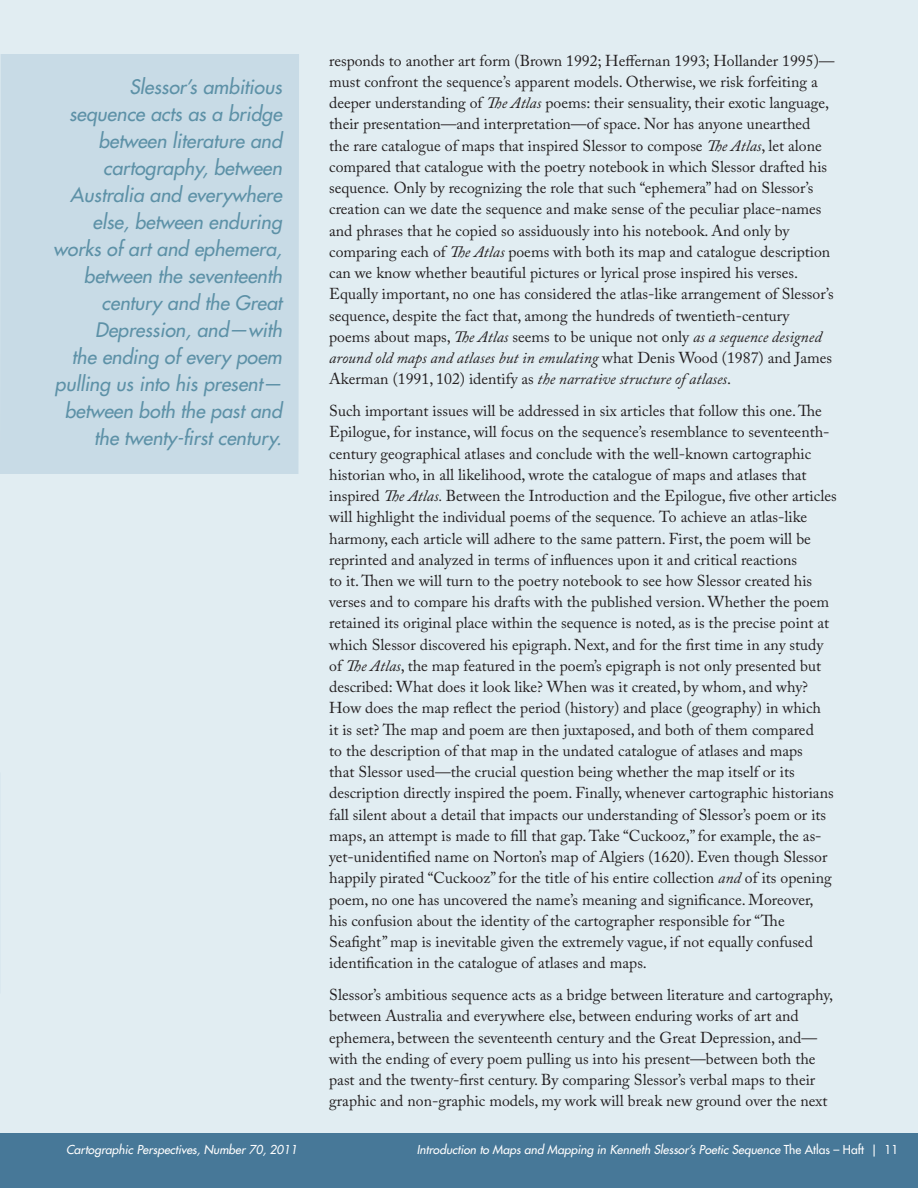
<style>
.page{position:relative;width:918px;height:1188px;background:#fff}
.page>*{position:absolute;margin:0;border:0;box-sizing:border-box;transform-origin:0 0}
.t1{font:italic 500 19.5px/27px "Futura Std";color:#5d91a7;text-align:right}
.t2{font:15.75px/21.3px "Adobe Caslon Pro";color:#231f20}
.t3{font:italic 500 12px "Futura Std";color:#fff}
.s1{font-style:italic}
.s2{font-style:normal}
</style>
<div class="page">
<div style="left:0;top:0;width:918px;height:1136px;background:#e1edf2"></div>
<div style="left:0;top:1133px;width:918px;height:55px;background:#477898"></div>
<div style="left:0;top:54px;width:299px;height:420px;background:#c8dbe6"></div>
<p class="t1" style="left:53px;top:74px;width:230px">Slessor’s ambitious sequence acts as a bridge between literature and cartography, between<br>Australia and everywhere else, between enduring works of art and ephemera, between the seventeenth century and the Great<br>Depression, and—with<br>the ending of every poem pulling us into his present— between both the past and the twenty-first century.</p>
<p class="t2" style="left:329px;top:49px;width:507px">responds to another art form (Brown 1992; Heffernan 1993; Hollander 1995)— must confront the sequence’s apparent models. Otherwise, we risk forfeiting a deeper understanding of <span class="s1">The Atlas</span> poems: their sensuality, their exotic language, their presentation—and interpretation—of space. Nor has anyone unearthed<br>the rare catalogue of maps that inspired Slessor to compose <span class="s1">The Atlas</span>, let alone compared that catalogue with the poetry notebook in which Slessor drafted his sequence<span class="s1">.</span> Only by recognizing the role that such “ephemera” had on Slessor’s creation can we date the sequence and make sense of the peculiar place-names and phrases that he copied so assiduously into his notebook. And only by comparing each of <span class="s1">The Atlas</span> poems with both its map and catalogue description can we know whether beautiful pictures or lyrical prose inspired his verses.<br>Equally important, no one has considered the atlas-like arrangement of Slessor’s sequence, despite the fact that, among the hundreds of twentieth-century<br>poems about maps, <span class="s1">The Atlas</span> seems to be unique not only <span class="s1">as a sequence designed around old maps and atlases but in emulating</span> what Denis Wood (1987) and James Akerman (1991, 102) identify as <span class="s1">the narrative structure of atlases</span>.</p>
<p class="t2" style="left:329px;top:400px;width:509px">Such important issues will be addressed in six articles that follow this one. The Epilogue, for instance, will focus on the sequence’s resemblance to seventeenth&shy;century geographical atlases and conclude with the well-known cartographic historian who, in all likelihood, wrote the catalogue of maps and atlases that inspired <span class="s1">The Atlas.</span> Between the Introduction and the Epilogue, five other articles will highlight the individual poems of the sequence<span class="s1">.</span> To achieve an atlas-like harmony, each article will adhere to the same pattern. First, the poem will be reprinted and analyzed in terms of influences upon it and critical reactions<br>to it. Then we will turn to the poetry notebook to see how Slessor created his verses and to compare his drafts with the published version. Whether the poem retained its original place within the sequence is noted, as is the precise point at which Slessor discovered his epigraph. Next, and for the first time in any study of <span class="s1">The Atlas</span>, the map featured in the poem’s epigraph is not only presented but described: What does it look like? When was it created, by whom, and why?<br>How does the map reflect the period (history) and place (geography) in which<br>it is set? The map and poem are then juxtaposed, and both of them compared<br>to the description of that map in the undated catalogue of atlases and maps<br>that Slessor used—the crucial question being whether the map itself or its description directly inspired the poem. Finally, whenever cartographic historians fall silent about a detail that impacts our understanding of Slessor’s poem or its maps, an attempt is made to fill that gap. Take “Cuckooz,” for example, the as&shy;yet-unidentified name on Norton’s map of Algiers (1620). Even though Slessor happily pirated “Cuckooz” for the title of his entire collection <span class="s1">and</span> of its opening poem, no one has uncovered the name’s meaning and significance. Moreover,<br>his confusion about the identity of the cartographer responsible for “The Seafight” map is inevitable given the extremely vague, if not equally confused identification in the catalogue of atlases and maps.</p>
<p class="t2" style="left:329px;top:984px;width:505px">Slessor’s ambitious sequence acts as a bridge between literature and cartography, between Australia and everywhere else, between enduring works of art and ephemera, between the seventeenth century and the Great Depression, and— with the ending of every poem pulling us into his present—between both the past and the twenty-first century. By comparing Slessor’s verbal maps to their graphic and non-graphic models, my work will break new ground over the next</p>
<p class="t3" style="left:66px;top:1142px;width:233px">Cartographic Perspectives, Number 70, 2011</p>
<p class="t3" style="left:417px;top:1142px;width:483px">Introduction to Maps and Mapping in Kenneth Slessor’s Poetic Sequence <span class="s2">The Atlas – Haft | 11</span></p>
</div>
